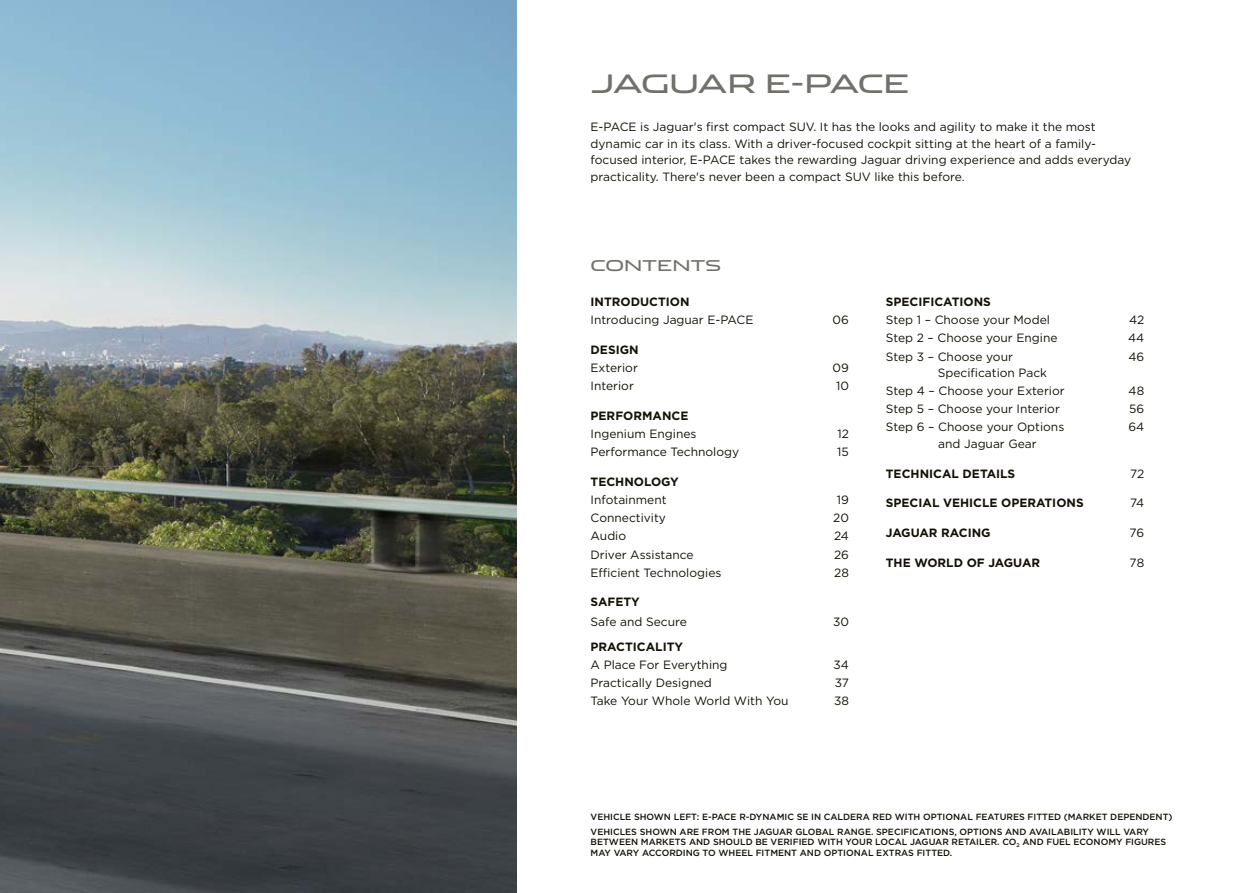
<style>
.page{position:relative;width:1255px;height:893px;background:#fff}
.page>*{position:absolute;margin:0;border:0;box-sizing:border-box;transform-origin:0 0}
.t1{font:25.5px "Jaguar";letter-spacing:-.05em;color:#72706a}
.t2{font:15px "Jaguar";color:#72706a}
.t3{font:12px/16.5px "Gotham";color:#141107}
.t4{font:700 12px "Gotham";color:#141107}
.t5{font:500 9px/14.7px "Gotham";color:#141107}
</style>
<div class="page">
<img style="left:0;top:0;width:516px;height:893px">
<h1 class="t1" style="left:590px;top:63px;width:320px">JAGUAR E-PACE</h1>
<p class="t3" style="left:590px;top:118px;width:542px">E-PACE is Jaguar's first compact SUV. It has the looks and agility to make it the most dynamic car in its class. With a driver-focused cockpit sitting at the heart of a family&shy;focused interior, E-PACE takes the rewarding Jaguar driving experience and adds everyday practicality. There's never been a compact SUV like this before.</p>
<p class="t2" style="left:590px;top:253px;width:132px">CONTENTS</p>
<p class="t4" style="left:590px;top:294px;width:100px">INTRODUCTION</p>
<p class="t3" style="left:590px;top:312px;width:164px">Introducing Jaguar E-PACE</p>
<p class="t3" style="left:832px;top:312px;width:18px">06</p>
<p class="t4" style="left:590px;top:342px;width:50px">DESIGN</p>
<p class="t3" style="left:590px;top:359px;width:49px">Exterior</p>
<p class="t3" style="left:832px;top:359px;width:18px">09</p>
<p class="t3" style="left:590px;top:378px;width:45px">Interior</p>
<p class="t3" style="left:836px;top:378px;width:14px">10</p>
<p class="t4" style="left:590px;top:408px;width:99px">PERFORMANCE</p>
<p class="t3" style="left:590px;top:425px;width:107px">Ingenium Engines</p>
<p class="t3" style="left:837px;top:425px;width:13px">12</p>
<p class="t3" style="left:590px;top:444px;width:150px">Performance Technology</p>
<p class="t3" style="left:837px;top:444px;width:13px">15</p>
<p class="t4" style="left:590px;top:474px;width:90px">TECHNOLOGY</p>
<p class="t3" style="left:590px;top:491px;width:77px">Infotainment</p>
<p class="t3" style="left:836px;top:491px;width:14px">19</p>
<p class="t3" style="left:590px;top:510px;width:77px">Connectivity</p>
<p class="t3" style="left:833px;top:510px;width:17px">20</p>
<p class="t3" style="left:590px;top:528px;width:37px">Audio</p>
<p class="t3" style="left:834px;top:528px;width:16px">24</p>
<p class="t3" style="left:590px;top:546px;width:104px">Driver Assistance</p>
<p class="t3" style="left:834px;top:546px;width:16px">26</p>
<p class="t3" style="left:590px;top:564px;width:132px">Efficient Technologies</p>
<p class="t3" style="left:834px;top:564px;width:16px">28</p>
<p class="t4" style="left:590px;top:594px;width:51px">SAFETY</p>
<p class="t3" style="left:590px;top:613px;width:98px">Safe and Secure</p>
<p class="t3" style="left:833px;top:613px;width:17px">30</p>
<p class="t4" style="left:590px;top:639px;width:94px">PRACTICALITY</p>
<p class="t3" style="left:590px;top:656px;width:138px">A Place For Everything</p>
<p class="t3" style="left:833px;top:656px;width:17px">34</p>
<p class="t3" style="left:590px;top:674px;width:123px">Practically Designed</p>
<p class="t3" style="left:834px;top:674px;width:16px">37</p>
<p class="t3" style="left:590px;top:693px;width:199px">Take Your Whole World With You</p>
<p class="t3" style="left:834px;top:693px;width:16px">38</p>
<p class="t4" style="left:885px;top:294px;width:106px">SPECIFICATIONS</p>
<p class="t3" style="left:885px;top:312px;width:166px">Step 1 – Choose your Model</p>
<p class="t3" style="left:1128px;top:312px;width:17px">42</p>
<p class="t3" style="left:885px;top:330px;width:173px">Step 2 – Choose your Engine</p>
<p class="t3" style="left:1128px;top:330px;width:18px">44</p>
<p class="t3" style="left:937px;top:348px;width:111px;text-indent:-52px">Step 3 – Choose your<br>Specification Pack</p>
<p class="t3" style="left:1128px;top:348px;width:17px">46</p>
<p class="t3" style="left:885px;top:382px;width:180px">Step 4 – Choose your Exterior</p>
<p class="t3" style="left:1128px;top:382px;width:17px">48</p>
<p class="t3" style="left:885px;top:400px;width:175px">Step 5 – Choose your Interior</p>
<p class="t3" style="left:1129px;top:400px;width:17px">56</p>
<p class="t3" style="left:938px;top:419px;width:128px;text-indent:-52px">Step 6 – Choose your Options and Jaguar Gear</p>
<p class="t3" style="left:1128px;top:419px;width:17px">64</p>
<p class="t4" style="left:885px;top:465px;width:131px">TECHNICAL DETAILS</p>
<p class="t3" style="left:1129px;top:465px;width:16px">72</p>
<p class="t4" style="left:885px;top:495px;width:199px">SPECIAL VEHICLE OPERATIONS</p>
<p class="t3" style="left:1129px;top:495px;width:16px">74</p>
<p class="t4" style="left:885px;top:525px;width:106px">JAGUAR RACING</p>
<p class="t3" style="left:1129px;top:524px;width:16px">76</p>
<p class="t4" style="left:885px;top:555px;width:156px">THE WORLD OF JAGUAR</p>
<p class="t3" style="left:1129px;top:554px;width:16px">78</p>
<p class="t5" style="left:590px;top:809px;width:583px">VEHICLE SHOWN LEFT: E-PACE R-DYNAMIC SE IN CALDERA RED WITH OPTIONAL FEATURES FITTED (MARKET DEPENDENT)<br>VEHICLES SHOWN ARE FROM THE JAGUAR GLOBAL RANGE. SPECIFICATIONS, OPTIONS AND AVAILABILITY WILL VARY</p>
<p class="t5" style="left:590px;top:837px;width:577px;line-height:10.5px">BETWEEN MARKETS AND SHOULD BE VERIFIED WITH YOUR LOCAL JAGUAR RETAILER. CO<sub>2</sub> AND FUEL ECONOMY FIGURES<br>MAY VARY ACCORDING TO WHEEL FITMENT AND OPTIONAL EXTRAS FITTED.</p>
</div>
